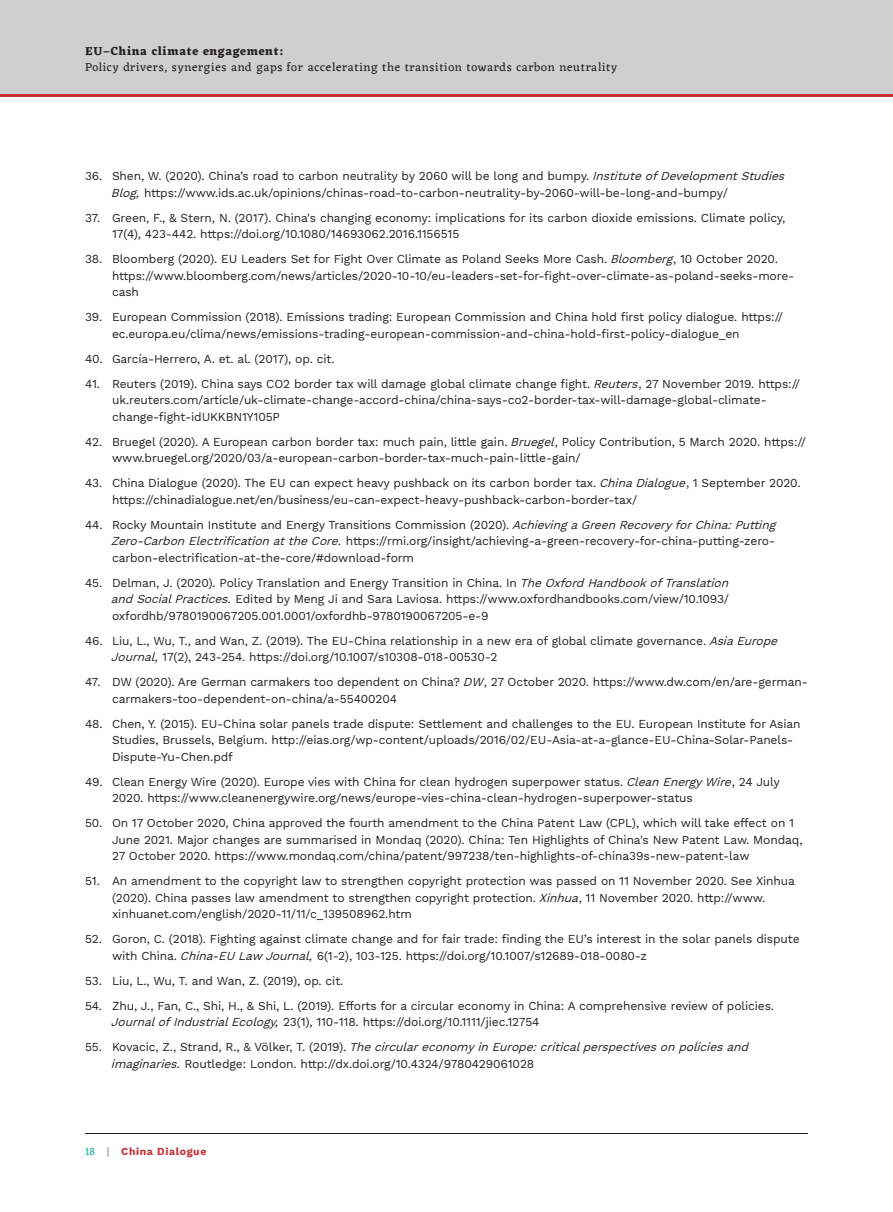
<style>
.page{position:relative;width:893px;height:1212px;background:#fff}
.page>*{position:absolute;margin:0;border:0;box-sizing:border-box;transform-origin:0 0}
.t1{font:12px/16.5px "Work Sans";letter-spacing:-.01em;color:#231f20}
.t2{font:12px "Eczar";letter-spacing:.06em;color:#231f20}
.t3{font:700 12px "Eczar";letter-spacing:.05em;color:#231f20}
.t4{font:700 10.5px "Work Sans";letter-spacing:.06em;color:#c23336}
.s1{font-style:italic}
.s2{font-family:"Eczar";font-weight:500;color:#32b7a3}
.s3{font-weight:300;color:#231f20}
</style>
<div class="page">
<hr style="left:85px;top:1133px;width:723px;height:1px;background:#231f20">
<div style="left:0;top:0;width:893px;height:96px;background:#cfcfcf"></div>
<hr style="left:0;top:94px;width:893px;height:3px;background:#c23336">
<p class="t3" style="left:85px;top:44px;width:200px">EU–China climate engagement:</p>
<p class="t2" style="left:85px;top:59px;width:534px">Policy drivers, synergies and gaps for accelerating the transition towards carbon neutrality</p>
<p class="t1" style="left:111px;top:168px;width:679px;text-indent:-26px">36. Shen, W. (2020). China’s road to carbon neutrality by 2060 will be long and bumpy. <span class="s1">InstituteofDevelopmentStudies<br>Blog,</span> https://www.ids.ac.uk/opinions/chinas-road-to-carbon-neutrality-by-2060-will-be-long-and-bumpy/</p>
<p class="t1" style="left:112px;top:210px;width:675px;text-indent:-27px">37. Green, F., &amp; Stern, N. (2017). China's changing economy: implications for its carbon dioxide emissions. Climate policy,<br>17(4), 423-442. https://doi.org/10.1080/14693062.2016.1156515</p>
<p class="t1" style="left:112px;top:251px;width:684px;text-indent:-27px">38. Bloomberg (2020). EU Leaders Set for Fight Over Climate as Poland Seeks More Cash. <span class="s1">Bloomberg</span>, 10 October 2020. https://www.bloomberg.com/news/articles/2020-10-10/eu-leaders-set-for-fight-over-climate-as-poland-seeks-more&shy;cash</p>
<p class="t1" style="left:112px;top:309px;width:672px;text-indent:-27px">39. European Commission (2018). Emissions trading: European Commission and China hold first policy dialogue. https:// ec.europa.eu/clima/news/emissions-trading-european-commission-and-china-hold-first-policy-dialogue_en</p>
<p class="t1" style="left:85px;top:351px;width:251px">40. García-Herrero, A. et. al. (2017), op. cit.</p>
<p class="t1" style="left:112px;top:376px;width:690px;text-indent:-27px">41. Reuters (2019). China says CO2 border tax will damage global climate change fight. <span class="s1">Reuters</span>, 27 November 2019. https:// uk.reuters.com/article/uk-climate-change-accord-china/china-says-co2-border-tax-will-damage-global-climate&shy;change-fight-idUKKBN1Y105P</p>
<p class="t1" style="left:112px;top:434px;width:695px;text-indent:-27px">42. Bruegel (2020). A European carbon border tax: much pain, little gain. <span class="s1">Bruegel</span>, Policy Contribution, 5 March 2020. https:// www.bruegel.org/2020/03/a-european-carbon-border-tax-much-pain-little-gain/</p>
<p class="t1" style="left:112px;top:475px;width:690px;text-indent:-27px">43. China Dialogue (2020). The EU can expect heavy pushback on its carbon border tax. <span class="s1">ChinaDialogue</span>, 1 September 2020. https://chinadialogue.net/en/business/eu-can-expect-heavy-pushback-carbon-border-tax/</p>
<p class="t1" style="left:111px;top:517px;width:670px;text-indent:-26px">44. Rocky Mountain Institute and Energy Transitions Commission (2020). <span class="s1">AchievingaGreenRecoveryforChina:Putting<br>Zero-CarbonElectrificationattheCore.</span> https://rmi.org/insight/achieving-a-green-recovery-for-china-putting-zero&shy;carbon-electrification-at-the-core/#download-form</p>
<p class="t1" style="left:111px;top:575px;width:623px;text-indent:-26px">45. Delman, J. (2020). Policy Translation and Energy Transition in China. In <span class="s1">TheOxfordHandbookofTranslation andSocialPractices.</span> Edited by Meng Ji and Sara Laviosa. https://www.oxfordhandbooks.com/view/10.1093/ oxfordhb/9780190067205.001.0001/oxfordhb-9780190067205-e-9</p>
<p class="t1" style="left:111px;top:633px;width:672px;text-indent:-26px">46. Liu, L., Wu, T., and Wan, Z. (2019). The EU-China relationship in a new era of global climate governance. <span class="s1">AsiaEurope<br>Journal,</span>17(2), 243-254. https://doi.org/10.1007/s10308-018-00530-2</p>
<p class="t1" style="left:112px;top:674px;width:697px;text-indent:-27px">47. DW (2020). Are German carmakers too dependent on China? <span class="s1">DW</span>, 27 October 2020. https://www.dw.com/en/are-german&shy;carmakers-too-dependent-on-china/a-55400204</p>
<p class="t1" style="left:112px;top:716px;width:690px;text-indent:-27px">48. Chen, Y. (2015). EU-China solar panels trade dispute: Settlement and challenges to the EU. European Institute for Asian<br>Studies, Brussels, Belgium. http://eias.org/wp-content/uploads/2016/02/EU-Asia-at-a-glance-EU-China-Solar-Panels-<br>Dispute-Yu-Chen.pdf</p>
<p class="t1" style="left:112px;top:774px;width:669px;text-indent:-27px">49. Clean Energy Wire (2020). Europe vies with China for clean hydrogen superpower status. <span class="s1">CleanEnergyWire</span>, 24 July<br>2020. https://www.cleanenergywire.org/news/europe-vies-china-clean-hydrogen-superpower-status</p>
<p class="t1" style="left:112px;top:815px;width:692px;text-indent:-27px">50. On 17 October 2020, China approved the fourth amendment to the China Patent Law (CPL), which will take effect on 1<br>June 2021. Major changes are summarised in Mondaq (2020). China: Ten Highlights of China's New Patent Law. Mondaq,<br>27 October 2020. https://www.mondaq.com/china/patent/997238/ten-highlights-of-china39s-new-patent-law</p>
<p class="t1" style="left:112px;top:873px;width:684px;text-indent:-27px">51. An amendment to the copyright law to strengthen copyright protection was passed on 11 November 2020. See Xinhua (2020). China passes law amendment to strengthen copyright protection. <span class="s1">Xinhua</span>, 11 November 2020. http://www. xinhuanet.com/english/2020-11/11/c_139508962.htm</p>
<p class="t1" style="left:112px;top:931px;width:689px;text-indent:-27px">52. Goron, C. (2018). Fighting against climate change and for fair trade: finding the EU’s interest in the solar panels dispute with China. <span class="s1">China-EU Law Journal,</span> 6(1-2), 103-125. https://doi.org/10.1007/s12689-018-0080-z</p>
<p class="t1" style="left:85px;top:973px;width:260px">53. Liu, L., Wu, T. and Wan, Z. (2019), op. cit.</p>
<p class="t1" style="left:111px;top:998px;width:665px;text-indent:-26px">54. Zhu, J., Fan, C., Shi, H., &amp; Shi, L. (2019). Efforts for a circular economy in China: A comprehensive review of policies.<br><span class="s1">JournalofIndustrialEcology,</span> 23(1), 110-118. https://doi.org/10.1111/jiec.12754</p>
<p class="t1" style="left:111px;top:1039px;width:642px;text-indent:-26px">5 5 . K o v a c i c , Z . , S t r a n d , R . , &amp; V ö l k e r, T. ( 2 0 1 9 ) . <span class="s1">ThecirculareconomyinEurope:criticalperspectivesonpoliciesand imaginaries.</span> Routledge: London. http://dx.doi.org/10.4324/9780429061028</p>
<p class="t4" style="left:85px;top:1146px;width:123px"><span class="s2">18</span> <span class="s3">|</span> China Dialogue</p>
</div>
